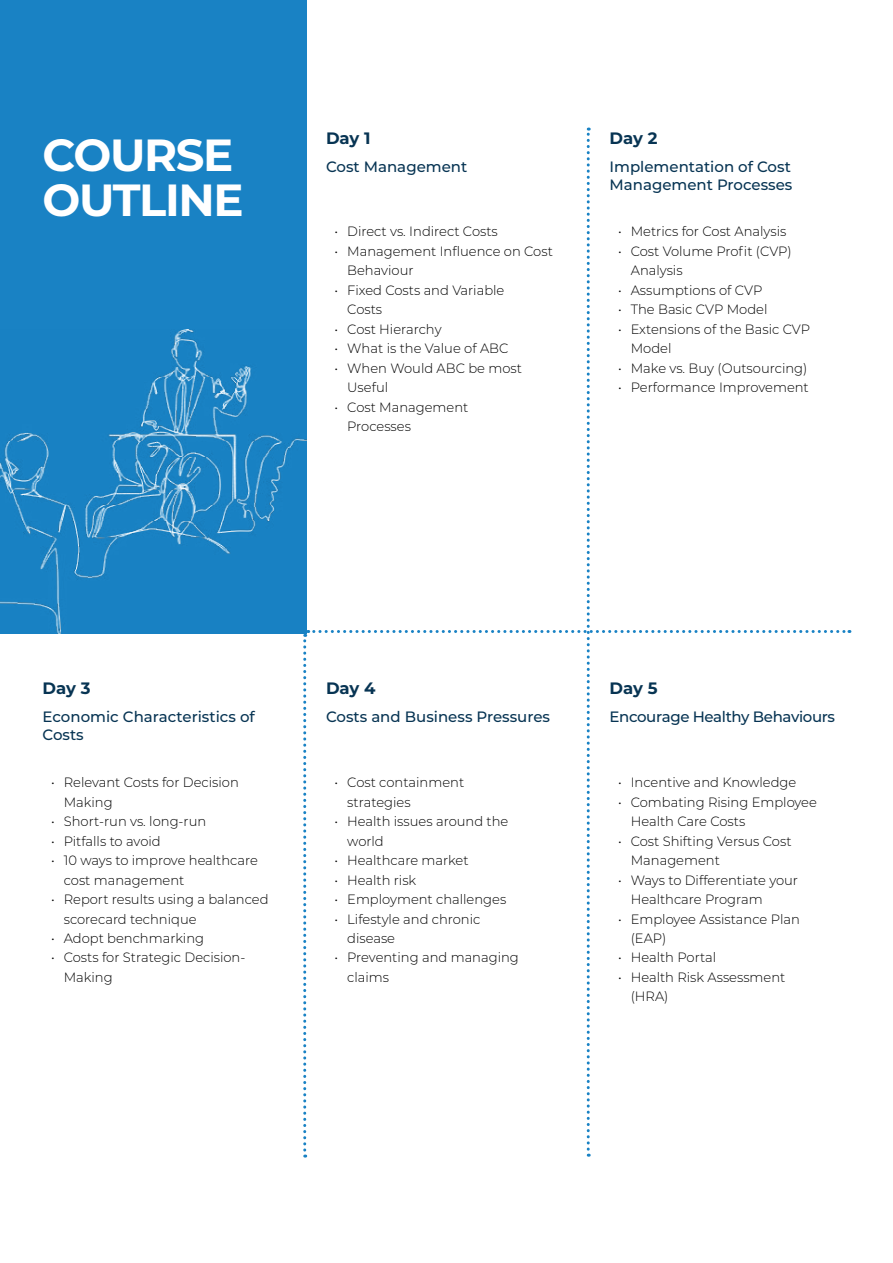
<style>
.page{position:relative;width:893px;height:1263px;background:#fff}
.page>*{position:absolute;margin:0;border:0;box-sizing:border-box;transform-origin:0 0}
.t1{font:700 45px/45px "Montserrat";letter-spacing:-.03em;color:#fff}
.t2{font:700 16.5px "Montserrat";letter-spacing:-.005em;color:#073453}
.t3{font:500 15px/18px "Montserrat";color:#073453}
.t4{font:500 15px "Montserrat";letter-spacing:-.025em;color:#073453}
.t5{font:300 13.5px/19.5px "Montserrat";color:#000}
</style>
<div class="page">
<div style="left:0;top:0;width:306px;height:633px;background:#1982c4"></div>
<img style="left:0;top:330px;width:303px;height:303px">
<svg style="left:303px;top:128px;width:547px;height:1029px"></svg>
<h1 class="t1" style="left:43px;top:130px;width:203px">COURSE<br>OUTLINE</h1>
<p class="t2" style="left:326px;top:126px;width:46px">Day 1</p>
<p class="t3" style="left:326px;top:157px;width:143px">Cost Management</p>
<p class="t5" style="left:334px;top:221px;width:165px">• Direct vs. Indirect Costs</p>
<p class="t5" style="left:347px;top:241px;width:207px;text-indent:-13px">• Management Influence on Cost<br>Behaviour</p>
<p class="t5" style="left:347px;top:280px;width:159px;text-indent:-13px">• Fixed Costs and Variable<br>Costs</p>
<p class="t5" style="left:334px;top:319px;width:109px">• Cost Hierarchy</p>
<p class="t5" style="left:334px;top:338px;width:175px">• What is the Value of ABC</p>
<p class="t5" style="left:347px;top:358px;width:176px;text-indent:-13px">• When Would ABC be most<br>Useful</p>
<p class="t5" style="left:347px;top:397px;width:123px;text-indent:-13px">• Cost Management<br>Processes</p>
<p class="t2" style="left:609px;top:126px;width:49px">Day 2</p>
<p class="t3" style="left:609px;top:157px;width:184px">Implementation of Cost<br>Management Processes</p>
<p class="t5" style="left:618px;top:221px;width:170px">• Metrics for Cost Analysis</p>
<p class="t5" style="left:631px;top:241px;width:162px;text-indent:-13px">• Cost Volume Profit (CVP)<br>Analysis</p>
<p class="t5" style="left:618px;top:280px;width:146px">• Assumptions of CVP</p>
<p class="t5" style="left:618px;top:299px;width:151px">• The Basic CVP Model</p>
<p class="t5" style="left:631px;top:319px;width:181px;text-indent:-13px">• Extensions of the Basic CVP<br>Model</p>
<p class="t5" style="left:618px;top:358px;width:191px">• Make vs. Buy (Outsourcing)</p>
<p class="t5" style="left:618px;top:377px;width:192px">• Performance Improvement</p>
<p class="t2" style="left:43px;top:677px;width:49px">Day 3</p>
<p class="t3" style="left:43px;top:707px;width:214px">Economic Characteristics of<br>Costs</p>
<p class="t5" style="left:64px;top:772px;width:177px;text-indent:-13px">• Relevant Costs for Decision<br>Making</p>
<p class="t5" style="left:51px;top:811px;width:157px">• Short-run vs. long-run</p>
<p class="t5" style="left:51px;top:830px;width:111px">• Pitfalls to avoid</p>
<p class="t5" style="left:64px;top:850px;width:196px;text-indent:-13px">• 10 ways to improve healthcare cost management</p>
<p class="t5" style="left:64px;top:889px;width:206px;text-indent:-13px">• Report results using a balanced scorecard technique</p>
<p class="t5" style="left:51px;top:928px;width:155px">• Adopt benchmarking</p>
<p class="t5" style="left:64px;top:947px;width:183px;text-indent:-13px">• Costs for Strategic Decision-<br>Making</p>
<p class="t2" style="left:326px;top:677px;width:51px">Day 4</p>
<p class="t3" style="left:326px;top:707px;width:226px">Costs and Business Pressures</p>
<p class="t5" style="left:347px;top:772px;width:118px;text-indent:-13px">• Cost containment strategies</p>
<p class="t5" style="left:347px;top:811px;width:163px;text-indent:-13px">• Health issues around the world</p>
<p class="t5" style="left:334px;top:850px;width:136px">• Healthcare market</p>
<p class="t5" style="left:334px;top:869px;width:83px">• Health risk</p>
<p class="t5" style="left:334px;top:889px;width:173px">• Employment challenges</p>
<p class="t5" style="left:347px;top:908px;width:135px;text-indent:-13px">• Lifestyle and chronic disease</p>
<p class="t5" style="left:347px;top:947px;width:173px;text-indent:-13px">• Preventing and managing claims</p>
<p class="t2" style="left:609px;top:677px;width:49px">Day 5</p>
<p class="t4" style="left:609px;top:707px;width:227px">Encourage Healthy Behaviours</p>
<p class="t5" style="left:618px;top:772px;width:180px">• Incentive and Knowledge</p>
<p class="t5" style="left:631px;top:791px;width:188px;text-indent:-13px">• Combating Rising Employee<br>Health Care Costs</p>
<p class="t5" style="left:631px;top:830px;width:162px;text-indent:-13px">• Cost Shifting Versus Cost<br>Management</p>
<p class="t5" style="left:631px;top:869px;width:169px;text-indent:-13px">• Ways to Differentiate your<br>Healthcare Program</p>
<p class="t5" style="left:631px;top:908px;width:171px;text-indent:-13px">• Employee Assistance Plan (EAP)</p>
<p class="t5" style="left:618px;top:947px;width:100px">• Health Portal</p>
<p class="t5" style="left:631px;top:967px;width:156px;text-indent:-13px">• Health Risk Assessment (HRA)</p>
</div>
